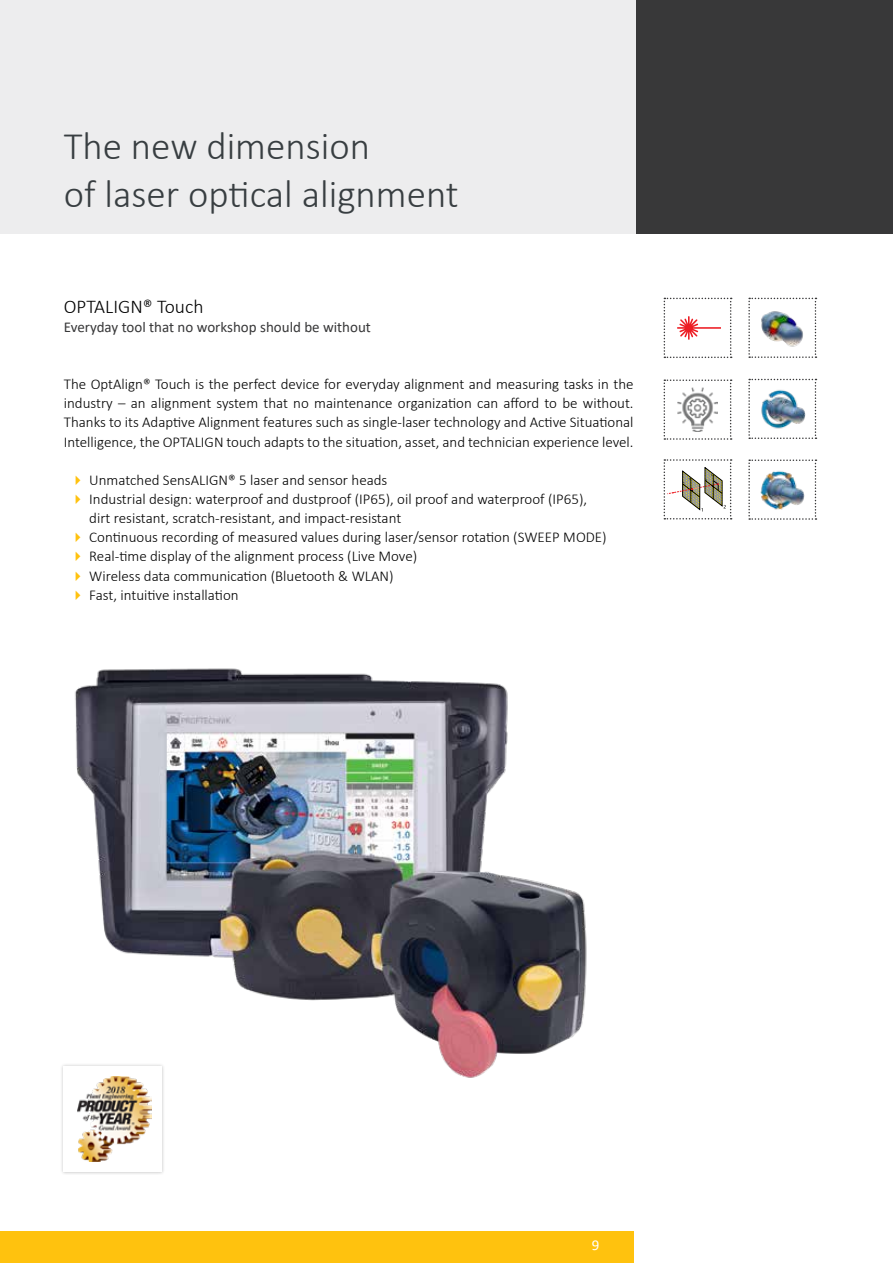
<style>
.page{position:relative;width:893px;height:1263px;background:#fff}
.page>*{position:absolute;margin:0;border:0;box-sizing:border-box;transform-origin:0 0}
.t1{font:300 39px/47.8px "Calibri";color:#383e41}
.t2{font:300 19.5px "Calibri";color:#000}
.t3{font:300 15px/19.2px "Calibri";color:#000;text-align:justify}
.t4{font:15px "Calibri";color:#383839}
.t5{font:15px "Calibri";color:#fff}
</style>
<div class="page">
<div style="left:0;top:1231px;width:634px;height:32px;background:#ffc20e"></div>
<div style="left:634px;top:0;width:259px;height:234px;background:#383839"></div>
<div style="left:0;top:0;width:635px;height:234px;background:#ededee"></div>
<img style="left:75px;top:668px;width:512px;height:410px">
<svg style="left:664px;top:298px;width:68px;height:60px"></svg>
<img style="left:748px;top:459px;width:68px;height:61px">
<img style="left:748px;top:379px;width:68px;height:60px">
<img style="left:748px;top:298px;width:68px;height:60px">
<div style="left:60px;top:1063px;width:105px;height:112px;background:#000;opacity:.25"></div>
<div style="left:63px;top:1066px;width:99px;height:105px;background:#fff"></div>
<img style="left:77px;top:1076px;width:74px;height:86px">
<svg style="left:664px;top:379px;width:68px;height:61px"></svg>
<svg style="left:664px;top:459px;width:68px;height:60px"></svg>
<h1 class="t1" style="left:64px;top:122px;width:396px">The new dimension<br>of laser optical alignment</h1>
<h2 class="t2" style="left:64px;top:294px;width:141px">OPTALIGN® Touch</h2>
<p class="t4" style="left:64px;top:316px;width:309px">Everyday tool that no workshop should be without</p>
<p class="t3" style="left:64px;top:374px;width:571px">The OptAlign® Touch is the perfect device for everyday alignment and measuring tasks in the industry – an alignment system that no maintenance organization can afford to be without.<br>Thanks to its Adaptive Alignment features such as single-laser technology and Active Situational Intelligence, the OPTALIGN touch adapts to the situation, asset, and technician experience level.</p>
<p class="t3" style="left:89px;top:470px;width:519px;text-align:left">Unmatched SensALIGN® 5 laser and sensor heads<br>Industrial design: waterproof and dustproof (IP65), oil proof and waterproof (IP65), dirt resistant, scratch-resistant, and impact-resistant<br>Continuous recording of measured values during laser/sensor rotation (SWEEP MODE)<br>Real-time display of the alignment process (Live Move)<br>Wireless data communication (Bluetooth &amp; WLAN)<br>Fast, intuitive installation</p>
<p class="t5" style="left:592px;top:1235px;width:9px">9</p>
</div>
